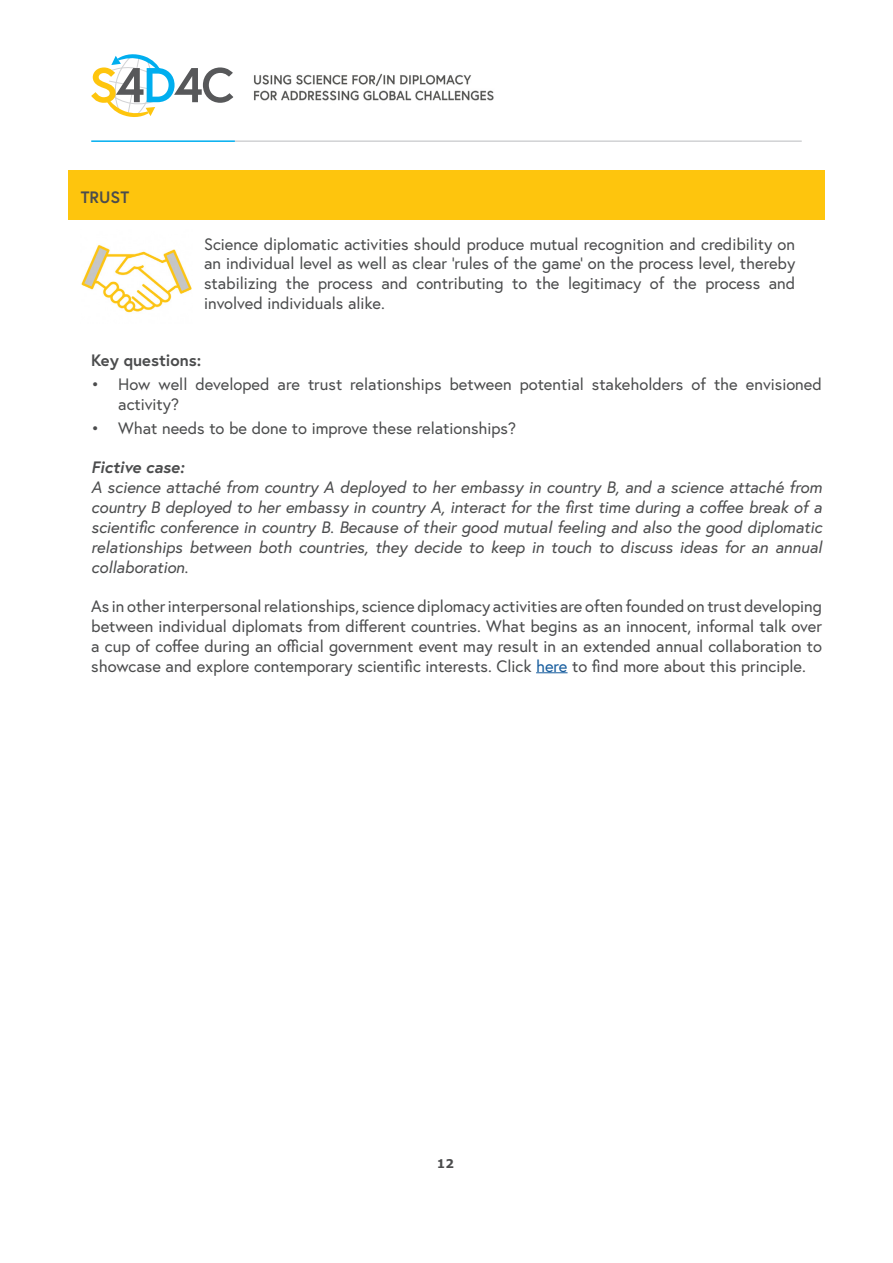
<style>
.page{position:relative;width:893px;height:1263px;background:#fff}
.page>*{position:absolute;margin:0;border:0;box-sizing:border-box;transform-origin:0 0}
.t1{font:16.5px/19.8px "Europa";color:#4b4c4d;text-align:justify}
.t2{font:italic 16.5px/19.8px "Europa";color:#4b4c4d;text-align:justify}
.t3{font:700 16.5px "Europa";color:#4b4c4d}
.t4{font:italic 700 16.5px "Europa";color:#4b4c4d}
.t5{font:700 12px "Verdana";color:#4b4c4d}
.s1{color:#175d9e}
</style>
<div class="page">
<hr style="left:91px;top:140px;width:144px;height:2px;background:#00aeef">
<hr style="left:235px;top:140px;width:567px;height:2px;background:#d1d2d4">
<svg style="left:91px;top:54px;width:142px;height:63px"></svg>
<img style="left:81px;top:245px;width:111px;height:68px">
<div style="left:68px;top:170px;width:757px;height:50px;background:#fec50d"></div>
<hr style="left:536px;top:672px;width:32px;height:1px;background:#175d9e">
<img style="left:254px;top:73px;width:240px;height:28px">
<p class="t3" style="left:81px;top:185px;width:50px">TRUST</p>
<p class="t1" style="left:204px;top:234px;width:593px">Science diplomatic activities should produce mutual recognition and credibility on an individual level as well as clear ‘rules of the game’ on the process level, thereby stabilizing the process and contributing to the legitimacy of the process and involved individuals alike.</p>
<p class="t3" style="left:91px;top:349px;width:112px">Key questions:</p>
<p class="t1" style="left:118px;top:374px;width:705px;text-indent:-27px">• How well developed are trust relationships between potential stakeholders of the envisioned activity?</p>
<p class="t1" style="left:91px;top:418px;width:426px">• What needs to be done to improve these relationships?</p>
<p class="t4" style="left:91px;top:456px;width:94px">Fictive case:</p>
<p class="t2" style="left:91px;top:477px;width:732px">A science attaché from country A deployed to her embassy in country B, and a science attaché from country B deployed to her embassy in country A, interact for the first time during a coffee break of a scientific conference in country B. Because of their good mutual feeling and also the good diplomatic relationships between both countries, they decide to keep in touch to discuss ideas for an annual collaboration.</p>
<p class="t1" style="left:91px;top:596px;width:732px">As in other interpersonal relationships, science diplomacy activities are often founded on trust developing between individual diplomats from different countries. What begins as an innocent, informal talk over a cup of coffee during an official government event may result in an extended annual collaboration to showcase and explore contemporary scientific interests. Click <span class="s1">here</span> to find more about this principle.</p>
<p class="t5" style="left:437px;top:1155px;width:19px">12</p>
</div>
